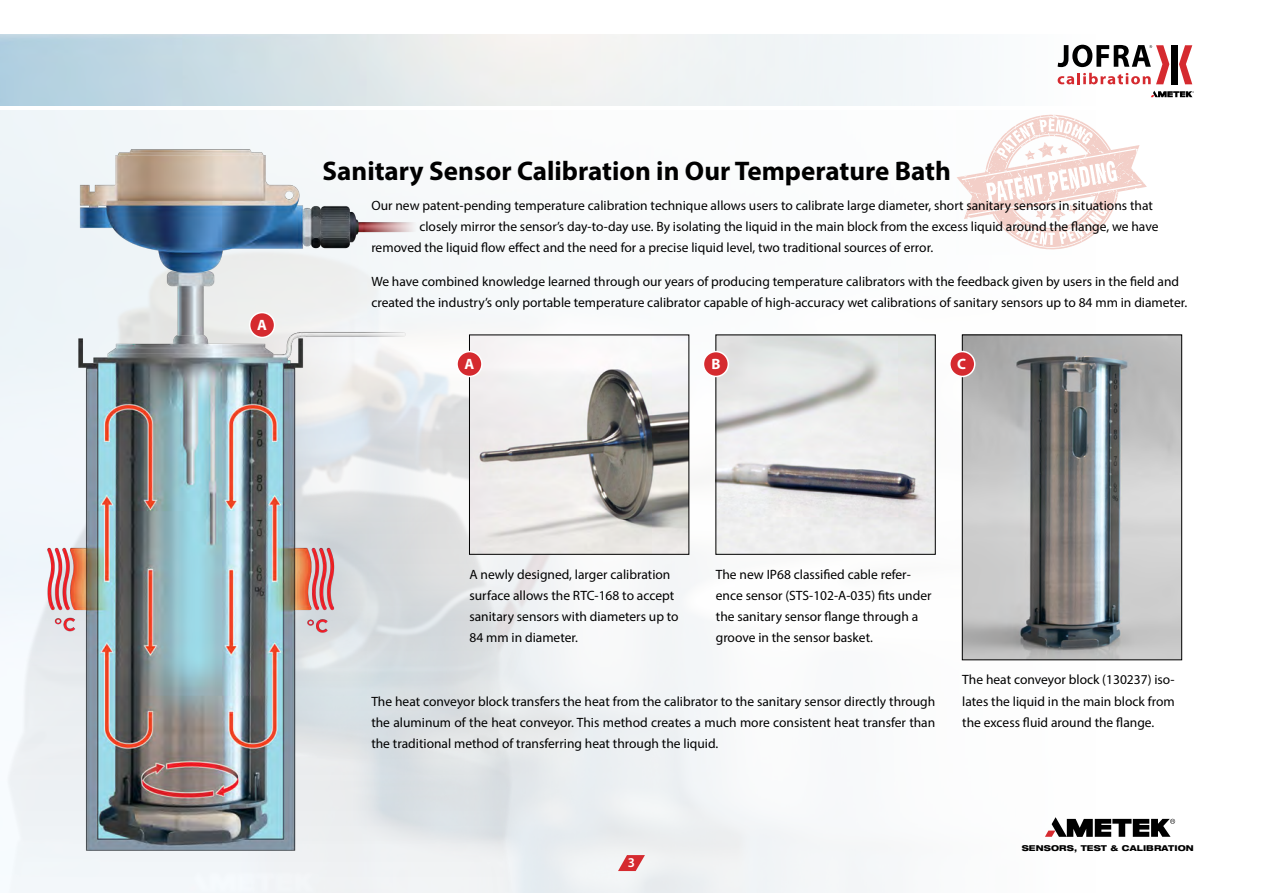
<style>
.page{position:relative;width:1263px;height:893px;background:#fff}
.page>*{position:absolute;margin:0;border:0;box-sizing:border-box;transform-origin:0 0}
.t1{font:700 27px "Myriad Pro";color:#000}
.t2{font:700 15px "Myriad Pro";color:#fff}
.t3{font:13.5px/21px "Myriad Pro";color:#000}
.t4{font:600 13.5px "Myriad Pro";color:#fff}
.t5{font:800 expanded 8.1px "Helvetica Neue LT Pro";letter-spacing:.015em;color:#000}
</style>
<div class="page">
<img style="left:0;top:35px;width:1193px;height:71px">
<img style="left:0;top:242px;width:579px;height:651px">
<svg style="left:957px;top:114px;width:190px;height:136px"></svg>
<img style="left:508px;top:337px;width:179px;height:215px">
<img style="left:718px;top:337px;width:215px;height:215px">
<img style="left:964px;top:337px;width:216px;height:321px">
<div style="left:962px;top:335px;width:220px;height:325px;border:1px solid #000"></div>
<div style="left:703px;top:352px;width:25px;height:24px;background:#d52a2f;border-radius:50%"></div>
<div style="left:703px;top:351px;width:26px;height:26px;border:2px solid #fff;border-radius:50%"></div>
<div style="left:950px;top:352px;width:25px;height:24px;background:#d52a2f;border-radius:50%"></div>
<div style="left:949px;top:351px;width:26px;height:26px;border:2px solid #fff;border-radius:50%"></div>
<img style="left:38px;top:142px;width:470px;height:720px">
<svg style="left:1045px;top:817px;width:130px;height:20px"></svg>
<svg style="left:1151px;top:91px;width:43px;height:6px"></svg>
<div style="left:1171px;top:45px;width:7px;height:39px;background:#000"></div>
<svg style="left:1179px;top:45px;width:13px;height:39px"></svg>
<svg style="left:1057px;top:45px;width:112px;height:39px"></svg>
<svg style="left:618px;top:855px;width:27px;height:16px"></svg>
<p class="t2" style="left:257px;top:315px;width:11px">A</p>
<h1 class="t1" style="left:322px;top:153px;width:630px">Sanitary Sensor Calibration in Our Temperature Bath</h1>
<p class="t3" style="left:371px;top:194px;width:783px">Our new patent-pending temperature calibration technique allows users to calibrate large diameter, short sanitary sensors in situations that</p>
<p class="t3" style="left:419px;top:215px;width:741px">closely mirror the sensor’s day-to-day use. By isolating the liquid in the main block from the excess liquid around the flange, we have</p>
<p class="t3" style="left:371px;top:236px;width:563px">removed the liquid flow effect and the need for a precise liquid level, two traditional sources of error.</p>
<p class="t3" style="left:371px;top:271px;width:817px">We have combined knowledge learned through our years of producing temperature calibrators with the feedback given by users in the field and created the industry’s only portable temperature calibrator capable of high-accuracy wet calibrations of sanitary sensors up to 84 mm in diameter.</p>
<p class="t2" style="left:465px;top:354px;width:11px">A</p>
<p class="t2" style="left:711px;top:354px;width:11px">B</p>
<p class="t2" style="left:957px;top:354px;width:10px">C</p>
<p class="t3" style="left:469px;top:564px;width:211px">A newly designed, larger calibration surface allows the RTC-168 to accept sanitary sensors with diameters up to<br>84 mm in diameter.</p>
<p class="t3" style="left:716px;top:564px;width:217px">The new IP68 classified cable refer&shy;ence sensor (STS-102-A-035) fits under the sanitary sensor flange through a groove in the sensor basket.</p>
<p class="t3" style="left:371px;top:690px;width:565px;text-align:justify">The heat conveyor block transfers the heat from the calibrator to the sanitary sensor directly through the aluminum of the heat conveyor. This method creates a much more consistent heat transfer than the traditional method of transferring heat through the liquid.</p>
<p class="t3" style="left:962px;top:669px;width:214px;text-align:justify">The heat conveyor block (130237) iso&shy;lates the liquid in the main block from the excess fluid around the flange.</p>
<p class="t4" style="left:628px;top:855px;width:9px">3</p>
<p class="t5" style="left:1022px;top:843px;width:174px">SENSORS, TEST &amp; CALIBRATION</p>
</div>
